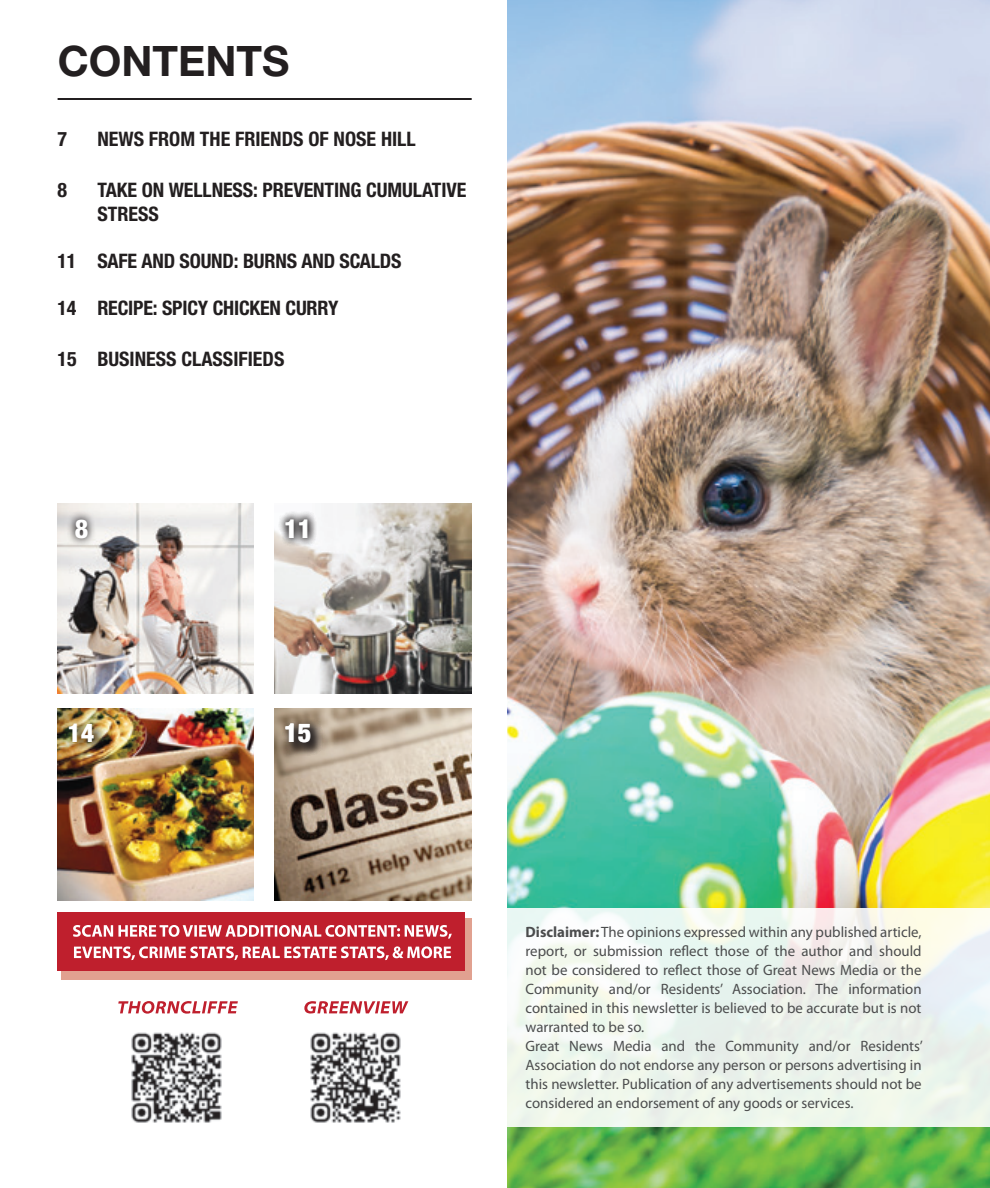
<style>
.page{position:relative;width:990px;height:1188px;background:#fff}
.page>*{position:absolute;margin:0;border:0;box-sizing:border-box;transform-origin:0 0}
.t1{font:700 42px "Helvetica Neue LT Std";color:#231f20}
.t2{font:800 condensed 26px "Helvetica Neue LT Std";color:#fff}
.t3{font:700 condensed 20px/24px "Helvetica Neue LT Std";letter-spacing:-.005em;color:#231f20}
.Body_text{font:15px/19px "Myriad Pro";color:#4b4c4d;text-align:justify}
.s1{font-weight:700}
</style>
<div class="page">
<img style="left:57px;top:709px;width:197px;height:192px">
<img style="left:274px;top:503px;width:198px;height:191px">
<img style="left:57px;top:503px;width:197px;height:191px">
<hr style="left:58px;top:98px;width:414px;height:2px;background:#231f20">
<img style="left:508px;top:0;width:482px;height:1188px">
<div style="left:508px;top:908px;width:482px;height:218px;background:linear-gradient(to bottom,#f2f6f2,#ebf4ea)"></div>
<img style="left:274px;top:709px;width:197px;height:192px">
<div style="left:61px;top:918px;width:411px;height:61px;background:#e1a190"></div>
<img style="left:310px;top:1032px;width:91px;height:91px">
<div style="left:58px;top:913px;width:407px;height:58px;background:#bf1f2d"></div>
<svg style="left:74px;top:946px;width:377px;height:14px"></svg>
<svg style="left:73px;top:925px;width:379px;height:14px"></svg>
<svg style="left:118px;top:1001px;width:120px;height:13px"></svg>
<svg style="left:304px;top:1001px;width:104px;height:13px"></svg>
<img style="left:131px;top:1032px;width:91px;height:91px">
<svg style="left:66px;top:509px;width:31px;height:38px"></svg>
<div style="left:282px;top:718px;width:42px;height:37px;background:#231f20;opacity:.75"></div>
<div style="left:65px;top:718px;width:43px;height:37px;background:#231f20;opacity:.75"></div>
<div style="left:277px;top:509px;width:40px;height:38px;background:#231f20;opacity:.75"></div>
<p class="t1" style="left:58px;top:35px;width:233px">CONTENTS</p>
<p class="t3" style="left:57px;top:126px;width:11px">7</p>
<p class="t3" style="left:97px;top:126px;width:320px">NEWS FROM THE FRIENDS OF NOSE HILL</p>
<p class="t3" style="left:57px;top:177px;width:11px">8</p>
<p class="t3" style="left:97px;top:177px;width:371px">TAKE ON WELLNESS: PREVENTING CUMULATIVE<br>STRESS</p>
<p class="t3" style="left:57px;top:248px;width:346px">11 SAFE AND SOUND: BURNS AND SCALDS</p>
<p class="t3" style="left:57px;top:295px;width:283px">14 RECIPE: SPICY CHICKEN CURRY</p>
<p class="t3" style="left:57px;top:346px;width:229px">15 BUSINESS CLASSIFIEDS</p>
<p class="t2" style="left:75px;top:512px;width:15px">8</p>
<p class="t2" style="left:284px;top:512px;width:29px">11</p>
<p class="t2" style="left:67px;top:716px;width:29px">14</p>
<p class="t2" style="left:284px;top:716px;width:29px">15</p>
<p class="Body_text" style="left:526px;top:923px;width:398px"><span class="s1">Disclaimer:</span> The opinions expressed within any published article, report, or submission reflect those of the author and should not be considered to reflect those of Great News Media or the Community and/or Residents’ Association. The information contained in this newsletter is believed to be accurate but is not warranted to be so.</p>
<p class="Body_text" style="left:526px;top:1037px;width:399px">Great News Media and the Community and/or Residents’ Association do not endorse any person or persons advertising in this newsletter. Publication of any advertisements should not be considered an endorsement of any goods or services.</p>
</div>
